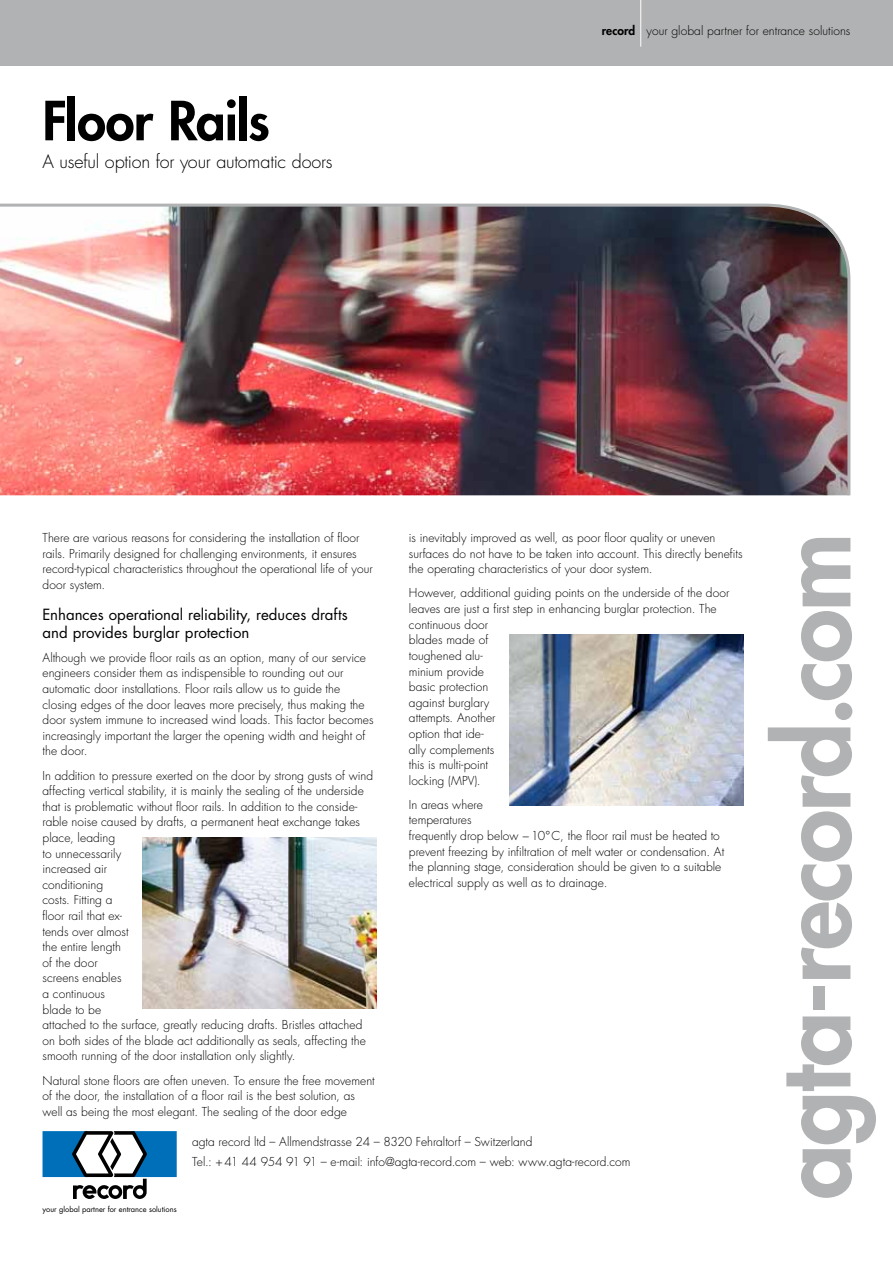
<style>
.page{position:relative;width:893px;height:1263px;background:#fff}
.page>*{position:absolute;margin:0;border:0;box-sizing:border-box;transform-origin:0 0}
.t1{font:800 97.5px "Futura Std";letter-spacing:-.02em;color:#b1b2b3}
.t2{font:800 52.5px "Futura Std";letter-spacing:-.02em;color:#000}
.t3{font:300 18px "Futura Std";letter-spacing:-.015em;color:#000}
.t4{font:15px/18px "Futura Std";color:#000}
.t5{font:300 12px/15.6px "Futura Std";letter-spacing:.005em;color:#000}
.t6{font:7.5px "Futura Std";color:#000}
.s1{font-weight:800}
</style>
<div class="page">
<div style="left:0;top:0;width:893px;height:66px;background:#b1b2b3"></div>
<hr style="left:640px;top:0;width:1px;height:47px;background:#fff">
<img style="left:0;top:203px;width:851px;height:293px">
<img style="left:143px;top:837px;width:234px;height:171px">
<img style="left:510px;top:634px;width:233px;height:171px">
<svg style="left:43px;top:1131px;width:134px;height:68px"></svg>
<h2 class="t2" style="left:43px;top:88px;width:229px">Floor Rails</h2>
<h3 class="t3" style="left:43px;top:150px;width:292px">A useful option for your automatic doors</h3>
<p class="t5" style="left:602px;top:23px;width:250px"><span class="s1">record</span> your global partner for entrance solutions</p>
<p class="t5" style="left:43px;top:530px;width:332px">There are various reasons for considering the installation of floor rails. Primarily designed for challenging environments, it ensures record-typical characteristics throughout the operational life of your door system.</p>
<p class="t4" style="left:43px;top:605px;width:307px">Enhances operational reliability, reduces drafts and provides burglar protection</p>
<p class="t5" style="left:43px;top:650px;width:333px">Although we provide floor rails as an option, many of our service engineers consider them as indispensible to rounding out our automatic door installations. Floor rails allow us to guide the closing edges of the door leaves more precisely, thus making the door system immune to increased wind loads. This factor becomes increasingly important the larger the opening width and height of the door.</p>
<p class="t5" style="left:43px;top:768px;width:332px">In addition to pressure exerted on the door by strong gusts of wind affecting vertical stability, it is mainly the sealing of the underside that is problematic without floor rails. In addition to the conside&shy;rable noise caused by drafts, a permanent heat exchange takes place, leading<br>to unnecessarily<br>increased air<br>conditioning<br>costs. Fitting a<br>floor rail that ex-<br>tends over almost<br>the entire length<br>of the door<br>screens enables<br>a continuous<br>blade to be<br>attached to the surface, greatly reducing drafts. Bristles attached on both sides of the blade act additionally as seals, affecting the smooth running of the door installation only slightly.</p>
<p class="t5" style="left:43px;top:1073px;width:334px">Natural stone floors are often uneven. To ensure the free movement of the door, the installation of a floor rail is the best solution, as well as being the most elegant. The sealing of the door edge</p>
<p class="t5" style="left:409px;top:530px;width:335px">is inevitably improved as well, as poor floor quality or uneven surfaces do not have to be taken into account. This directly benefits the operating characteristics of your door system.</p>
<p class="t5" style="left:409px;top:586px;width:322px">However, additional guiding points on the underside of the door leaves are just a first step in enhancing burglar protection. The continuous door<br>blades made of<br>toughened alu-<br>minium provide<br>basic protection<br>against burglary<br>attempts. Another<br>option that ide-<br>ally complements<br>this is multi-point<br>locking (MPV).</p>
<p class="t5" style="left:409px;top:797px;width:317px">In areas where<br>temperatures<br>frequently drop below −10°C, the floor rail must be heated to prevent freezing by infiltration of melt water or condensation. At the planning stage, consideration should be given to a suitable electrical supply as well as to drainage.</p>
<p class="t6" style="left:43px;top:1204px;width:136px">your global partner for entrance solutions</p>
<p class="t5" style="left:192px;top:1132px;width:440px;line-height:19.8px">agta record ltd – Allmendstrasse 24 – 8320 Fehraltorf – Switzerland<br>Tel.: +41 44 954 91 91 – e-mail: info@agta-record.com – web: www.agta-record.com</p>
<h1 class="t1" style="left:753px;top:1199px;width:668px;rotate:-90deg">agta-record.com</h1>
</div>
